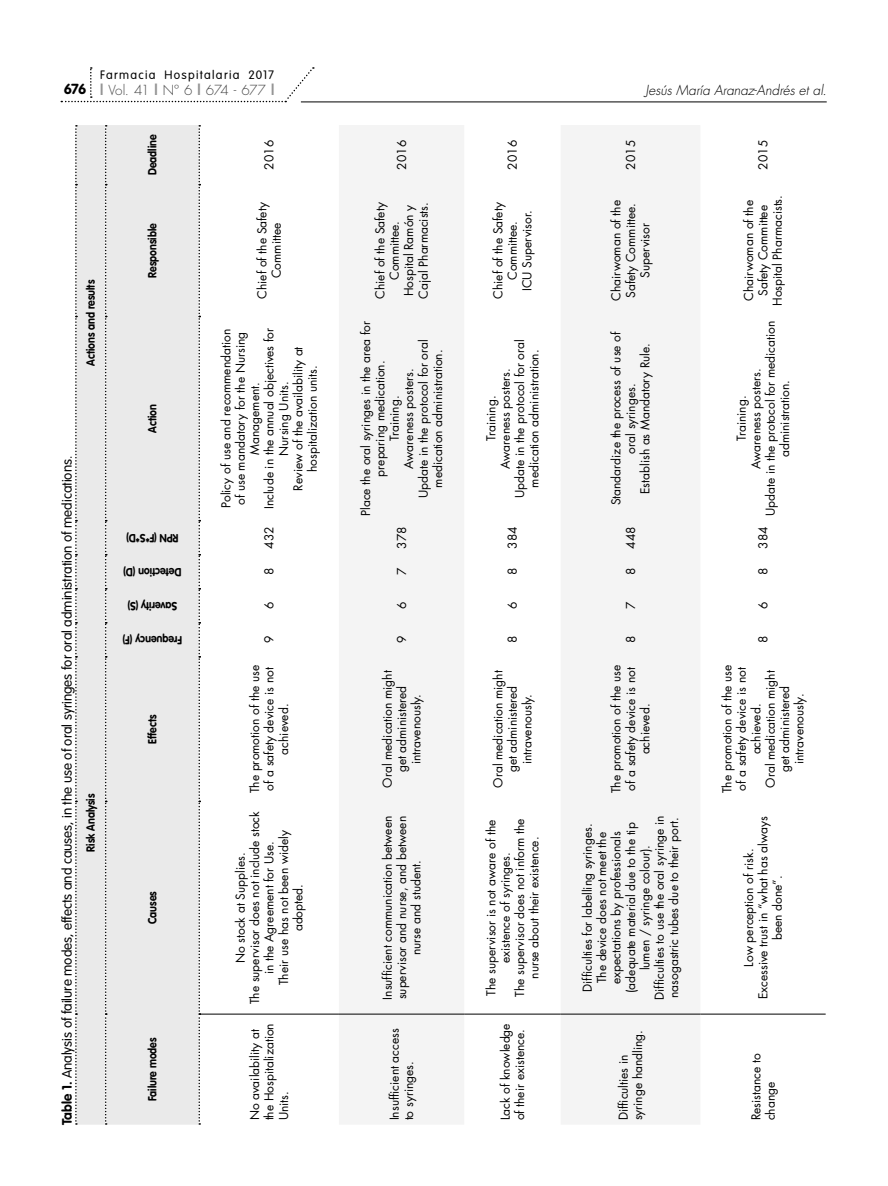
<style>
.page{position:relative;width:888px;height:1186px;background:#fff}
.page>*{position:absolute;margin:0;border:0;box-sizing:border-box;transform-origin:0 0}
.t1{font:700 14.4px "VAG Rounded Std";color:#000}
.t2{font:300 13.5px "VAG Rounded Std";color:#000}
.t3{font:italic 300 13.5px "Futura Std";color:#000}
.t4{font:300 13.5px "Futura Std";letter-spacing:-.04em;color:#464646}
.t5{font:12px/14.4px "Futura Std";color:#000;text-align:center}
.t6{font:300 12px "VAG Rounded Std";letter-spacing:.105em;color:#000}
.t7{font:700 11.7px "VAG Rounded Std";color:#000;scale:.9 1}
.s1{font-weight:800;color:#949494}
.s2{font-weight:700}
</style>
<div class="page">
<svg style="left:61px;top:67px;width:253px;height:35px"></svg>
<hr style="left:301px;top:102px;width:526px;height:1px;background:#000">
<div style="left:77px;top:125px;width:121px;height:999px;background:#eaeaea"></div>
<svg style="left:339px;top:125px;width:361px;height:999px;fill:#f4f4f4"></svg>
<svg style="left:75px;top:125px;width:2px;height:999px"></svg>
<hr style="left:200px;top:1013px;width:139px;height:1px;background:#000">
<hr style="left:339px;top:1013px;width:125px;height:1px;background:#000">
<hr style="left:464px;top:1013px;width:97px;height:1px;background:#000">
<hr style="left:561px;top:1013px;width:139px;height:1px;background:#000">
<hr style="left:700px;top:1013px;width:126px;height:1px;background:#000">
<svg style="left:105px;top:125px;width:2px;height:999px"></svg>
<svg style="left:198px;top:125px;width:2px;height:999px"></svg>
<p class="t1" style="left:64px;top:81px;width:24px">676</p>
<p class="t6" style="left:100px;top:68px;width:176px">Farmacia Hospitalaria 2017</p>
<p class="t4" style="left:100px;top:82px;width:176px"><span class="s1">l</span> Vol. 41 <span class="s1">l</span> Nº 6 <span class="s1">l</span> 674 - 677 <span class="s1">l</span></p>
<p class="t3" style="left:645px;top:82px;width:183px">Jesús María Aranaz-Andrés et al.</p>
<p class="t7" style="left:146px;top:175px;width:47px;rotate:-90deg">Deadline</p>
<p class="t5" style="left:262px;top:170px;width:31px;rotate:-90deg">2016</p>
<p class="t5" style="left:395px;top:170px;width:31px;rotate:-90deg">2016</p>
<p class="t5" style="left:505px;top:170px;width:31px;rotate:-90deg">2016</p>
<p class="t5" style="left:624px;top:170px;width:31px;rotate:-90deg">2015</p>
<p class="t5" style="left:756px;top:170px;width:31px;rotate:-90deg">2015</p>
<p class="t7" style="left:84px;top:366px;width:97px;rotate:-90deg">Actions and results</p>
<p class="t2" style="left:59px;top:1124px;width:670px;rotate:-90deg"><span class="s2">Table 1.</span> Analysis of failure modes, effects and causes, in the use of oral syringes for oral administration of medications.</p>
<p class="t7" style="left:84px;top:851px;width:66px;rotate:-90deg">Risk Analysis</p>
<p class="t7" style="left:146px;top:278px;width:62px;rotate:-90deg">Responsible</p>
<p class="t7" style="left:146px;top:433px;width:33px;rotate:-90deg">Action</p>
<p class="t7" style="left:179px;top:544px;width:60px;rotate:-180deg">RPN (F*S*D)</p>
<p class="t7" style="left:182px;top:578px;width:66px;rotate:-180deg">Detection (D)</p>
<p class="t7" style="left:177px;top:612px;width:57px;rotate:-180deg">Saverity (S)</p>
<p class="t7" style="left:182px;top:646px;width:67px;rotate:-180deg">Frequency (F)</p>
<p class="t7" style="left:146px;top:743px;width:34px;rotate:-90deg">Effects</p>
<p class="t7" style="left:146px;top:924px;width:38px;rotate:-90deg">Causes</p>
<p class="t7" style="left:146px;top:1101px;width:72px;rotate:-90deg">Failure modes</p>
<p class="t5" style="left:255px;top:299px;width:98px;rotate:-90deg">Chief of the Safety<br>Committee</p>
<p class="t5" style="left:219px;top:509px;width:183px;rotate:-90deg">Policy of use and recommendation of use mandatory for the Nursing<br>Management.<br>Include in the annual objectives for<br>Nursing Units.<br>Review of the availability at hospitalization units.</p>
<p class="t5" style="left:262px;top:549px;width:24px;rotate:-90deg">432</p>
<p class="t5" style="left:262px;top:575px;width:9px;rotate:-90deg">8</p>
<p class="t5" style="left:262px;top:609px;width:9px;rotate:-90deg">6</p>
<p class="t5" style="left:262px;top:643px;width:9px;rotate:-90deg">9</p>
<p class="t5" style="left:248px;top:793px;width:130px;rotate:-90deg">The promotion of the use of a safety device is not achieved.</p>
<p class="t5" style="left:233px;top:1004px;width:195px;rotate:-90deg">No stock at Supplies.<br>The supervisor does not include stock in the Agreement for Use.<br>Their use has not been widely adopted.</p>
<p class="t5" style="left:248px;top:1120px;width:99px;text-align:left;rotate:-90deg">No availability at the Hospitalization<br>Units.</p>
<p class="t5" style="left:373px;top:299px;width:98px;rotate:-90deg">Chief of the Safety<br>Committee.<br>Hospital Ramón y<br>Cajal Pharmacists.</p>
<p class="t5" style="left:359px;top:516px;width:196px;rotate:-90deg">Place the oral syringes in the area for preparing medication.<br>Training.<br>Awareness posters.<br>Update in the protocol for oral medication administration.</p>
<p class="t5" style="left:395px;top:549px;width:24px;rotate:-90deg">378</p>
<p class="t5" style="left:395px;top:575px;width:9px;rotate:-90deg">7</p>
<p class="t5" style="left:395px;top:609px;width:9px;rotate:-90deg">6</p>
<p class="t5" style="left:395px;top:643px;width:9px;rotate:-90deg">9</p>
<p class="t5" style="left:380px;top:787px;width:119px;rotate:-90deg">Oral medication might get administered intravenously.</p>
<p class="t5" style="left:380px;top:999px;width:185px;rotate:-90deg">Insufficient communication between supervisor and nurse, and between nurse and student.</p>
<p class="t5" style="left:387px;top:1120px;width:94px;text-align:left;rotate:-90deg">Insufficient access to syringes.</p>
<p class="t5" style="left:491px;top:299px;width:98px;rotate:-90deg">Chief of the Safety<br>Committee.<br>ICU Supervisor.</p>
<p class="t5" style="left:484px;top:498px;width:160px;rotate:-90deg">Training.<br>Awareness posters.<br>Update in the protocol for oral medication administration.</p>
<p class="t5" style="left:505px;top:549px;width:24px;rotate:-90deg">384</p>
<p class="t5" style="left:505px;top:575px;width:9px;rotate:-90deg">8</p>
<p class="t5" style="left:505px;top:609px;width:9px;rotate:-90deg">6</p>
<p class="t5" style="left:505px;top:643px;width:9px;rotate:-90deg">8</p>
<p class="t5" style="left:491px;top:787px;width:119px;rotate:-90deg">Oral medication might get administered intravenously.</p>
<p class="t5" style="left:484px;top:997px;width:180px;rotate:-90deg">The supervisor is not aware of the existence of syringes.<br>The supervisor does not inform the nurse about their existence.</p>
<p class="t5" style="left:498px;top:1120px;width:99px;text-align:left;rotate:-90deg">Lack of knowledge of their existence.</p>
<p class="t5" style="left:609px;top:301px;width:102px;rotate:-90deg">Chairwoman of the<br>Safety Committee.<br>Supervisor</p>
<p class="t5" style="left:609px;top:505px;width:175px;rotate:-90deg">Standardize the process of use of oral syringes.<br>Establish as Mandatory Rule.</p>
<p class="t5" style="left:624px;top:549px;width:24px;rotate:-90deg">448</p>
<p class="t5" style="left:624px;top:575px;width:9px;rotate:-90deg">8</p>
<p class="t5" style="left:624px;top:609px;width:9px;rotate:-90deg">7</p>
<p class="t5" style="left:624px;top:643px;width:9px;rotate:-90deg">8</p>
<p class="t5" style="left:609px;top:793px;width:130px;rotate:-90deg">The promotion of the use of a safety device is not achieved.</p>
<p class="t5" style="left:580px;top:1000px;width:186px;rotate:-90deg">Difficulties for labelling syringes.<br>The device does not meet the expectations by professionals (adequate material due to the tip lumen / syringe colour).<br>Difficulties to use the oral syringe in nasogastric tubes due to their port.</p>
<p class="t5" style="left:616px;top:1120px;width:92px;text-align:left;rotate:-90deg">Difficulties in syringe handling.</p>
<p class="t5" style="left:742px;top:306px;width:112px;rotate:-90deg">Chairwoman of the<br>Safety Committee<br>Hospital Pharmacists.</p>
<p class="t5" style="left:734px;top:516px;width:197px;rotate:-90deg">Training.<br>Awareness posters.<br>Update in the protocol for medication administration.</p>
<p class="t5" style="left:756px;top:549px;width:24px;rotate:-90deg">384</p>
<p class="t5" style="left:756px;top:575px;width:9px;rotate:-90deg">8</p>
<p class="t5" style="left:756px;top:609px;width:9px;rotate:-90deg">6</p>
<p class="t5" style="left:756px;top:643px;width:9px;rotate:-90deg">8</p>
<p class="t5" style="left:720px;top:793px;width:130px;rotate:-90deg">The promotion of the use of a safety device is not achieved.<br>Oral medication might get administered intravenously.</p>
<p class="t5" style="left:742px;top:999px;width:184px;rotate:-90deg">Low perception of risk.<br>Excessive trust in “what has always been done”.</p>
<p class="t5" style="left:749px;top:1120px;width:68px;text-align:left;rotate:-90deg">Resistance to change</p>
</div>
